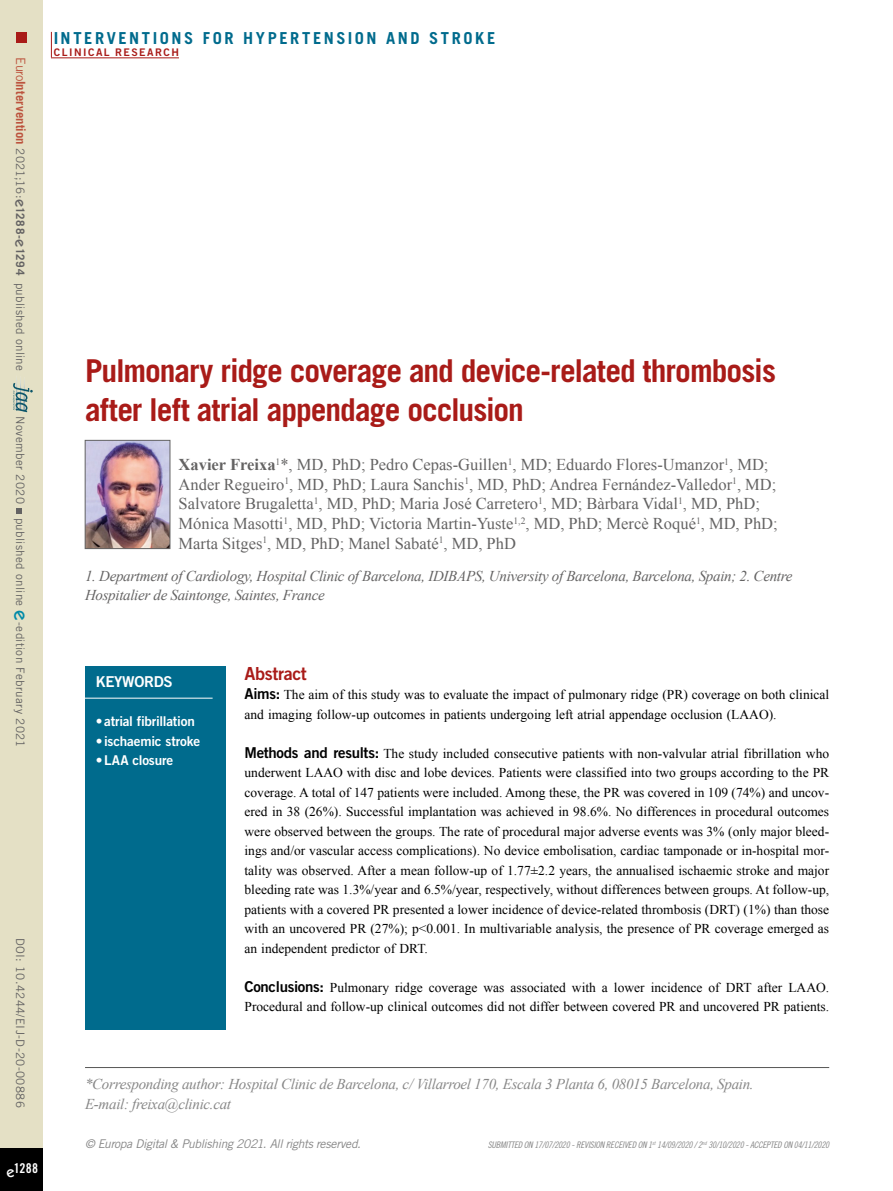
<style>
.page{position:relative;width:893px;height:1191px;background:#fff}
.page>*{position:absolute;margin:0;border:0;box-sizing:border-box;transform-origin:0 0}
.t1{font:700 31.5px/39px "Trade Gothic LT Std";letter-spacing:-.035em;color:#a91b18}
.t2{font:18px "Trade Gothic LT Std Bd 2";letter-spacing:-.02em;color:#a91b18}
.t3{font:16.5px/19.5px "Times New Roman";color:#646363}
.t4{font:700 16.5px "Trade Gothic LT Std";letter-spacing:.155em;color:#006b8d}
.t5{font:italic 15px/19.5px "Times New Roman";letter-spacing:-.02em;color:#646363}
.t6{font:italic 15px/19.5px "Times New Roman";letter-spacing:-.02em;color:#878787}
.t7{font:15px "Trade Gothic LT Std Bd 2";letter-spacing:-.02em;color:#fff}
.t8{font:13.5px/19.5px "Times New Roman";color:#000}
.t9{font:13.5px "Trade Gothic LT Std Bd 2";letter-spacing:-.015em;color:#fff}
.t10{font:13.5px "Trade Gothic LT Std Bd Cn 20";color:#fff}
.t11{font:italic 12px "Trade Gothic LT Std";letter-spacing:-.03em;color:#878787}
.t12{font:11.7px "Trade Gothic LT Std";letter-spacing:.03em;color:#646363}
.t13{font:10.5px "Trade Gothic LT Std Bd 2";letter-spacing:.14em;color:#a91b18}
.t14{font:9px "Trade Gothic LT Std Cn 18 Obl";letter-spacing:-.02em;color:#878787}
.s1{font-size:12.75px;color:#bc533d}
.s2{font-weight:700;font-size:12.75px;color:#bc533d}
.s3{font-family:"ITC Kabel Std";font-weight:500;font-size:15px}
.s4{font-weight:700}
.s5{font-family:"ITC Kabel Std";font-weight:500;font-size:19.5px;color:#008aa8}
.s6{font-family:"Trade Gothic LT Std Bd 2";font-size:15px}
</style>
<div class="page">
<div style="left:0;top:0;width:43px;height:1191px;background:#e4e0c5"></div>
<div style="left:0;top:1148px;width:43px;height:43px;background:#000"></div>
<div style="left:16px;top:32px;width:10px;height:10px;background:#a91b18"></div>
<svg style="left:13px;top:383px;width:20px;height:29px"></svg>
<svg style="left:16px;top:508px;width:6px;height:5px"></svg>
<svg style="left:51px;top:32px;width:1px;height:25px"></svg>
<hr style="left:51px;top:57px;width:128px;height:1px;background:#a91b18">
<hr style="left:85px;top:1067px;width:744px;height:1px;background:#575756">
<div style="left:85px;top:665px;width:140px;height:364px;background:#006b8d"></div>
<hr style="left:83px;top:698px;width:130px;height:1px;background:#fff">
<img style="left:87px;top:442px;width:81px;height:105px">
<div style="left:85px;top:440px;width:85px;height:109px;border:1px solid #646363"></div>
<p class="t12" style="left:27px;top:57px;width:315px;rotate:90deg"><span class="s1">Euro</span><span class="s2">Intervention</span> 2021;16:<span class="s3">e</span><span class="s4">1288-</span><span class="s3">e</span><span class="s4">1294</span> published online</p>
<p class="t12" style="left:27px;top:416px;width:332px;rotate:90deg">November 2020 published online <span class="s5">e</span>-edition February 2021</p>
<p class="t12" style="left:27px;top:937px;width:172px;rotate:90deg">DOI: 10.4244/EIJ-D-20-00886</p>
<p class="t10" style="left:6px;top:1160px;width:33px"><span class="s3">e</span>1288</p>
<p class="t4" style="left:54px;top:28px;width:443px">INTERVENTIONS FOR HYPERTENSION AND STROKE</p>
<p class="t13" style="left:54px;top:45px;width:127px">CLINICAL RESEARCH</p>
<h1 class="t1" style="left:85px;top:351px;width:692px">Pulmonary ridge coverage and device-related thrombosis after left atrial appendage occlusion</h1>
<p class="t3" style="left:179px;top:455px;width:601px"><span class="s4">Xavier Freixa</span><sup>1</sup>*, MD, PhD; Pedro Cepas-Guillen<sup>1</sup>, MD; Eduardo Flores-Umanzor<sup>1</sup>, MD; Ander Regueiro<sup>1</sup>, MD, PhD; Laura Sanchis<sup>1</sup>, MD, PhD; Andrea Fernández-Valledor<sup>1</sup>, MD; Salvatore Brugaletta<sup>1</sup>, MD, PhD; Maria José Carretero<sup>1</sup>, MD; Bàrbara Vidal<sup>1</sup>, MD, PhD; Mónica Masotti<sup>1</sup>, MD, PhD; Victoria Martin-Yuste<sup>1,2</sup>, MD, PhD; Mercè Roqué<sup>1</sup>, MD, PhD; Marta Sitges<sup>1</sup>, MD, PhD; Manel Sabaté<sup>1</sup>, MD, PhD</p>
<p class="t5" style="left:85px;top:565px;width:709px">1. Department of Cardiology, Hospital Clinic of Barcelona, IDIBAPS, University of Barcelona, Barcelona, Spain; 2. Centre<br>Hospitalier de Saintonge, Saintes, France</p>
<p class="t7" style="left:96px;top:672px;width:79px">KEYWORDS</p>
<p class="t9" style="left:96px;top:713px;width:101px">• atrial fibrillation</p>
<p class="t9" style="left:96px;top:732px;width:106px">• ischaemic stroke</p>
<p class="t9" style="left:96px;top:752px;width:79px">•LAA closure</p>
<h2 class="t2" style="left:244px;top:662px;width:64px">Abstract</h2>
<p class="t8" style="left:244px;top:684px;width:586px"><span class="s6">Aims:</span> The aim of this study was to evaluate the impact of pulmonary ridge (PR) coverage on both clinical and imaging follow-up outcomes in patients undergoing left atrial appendage occlusion (LAAO).</p>
<p class="t8" style="left:244px;top:743px;width:586px;text-align:justify"><span class="s6">Methods and results:</span> The study included consecutive patients with non-valvular atrial fibrillation who underwent LAAO with disc and lobe devices. Patients were classified into two groups according to the PR coverage. A total of 147 patients were included. Among these, the PR was covered in 109 (74%) and uncov&shy;ered in 38 (26%). Successful implantation was achieved in 98.6%. No differences in procedural outcomes were observed between the groups. The rate of procedural major adverse events was 3% (only major bleed&shy;ings and/or vascular access complications). No device embolisation, cardiac tamponade or in-hospital mor&shy;tality was observed. After a mean follow-up of 1.77±2.2 years, the annualised ischaemic stroke and major bleeding rate was 1.3%/year and 6.5%/year, respectively, without differences between groups. At follow-up, patients with a covered PR presented a lower incidence of device-related thrombosis (DRT) (1%) than those with an uncovered PR (27%); p&lt;0.001. In multivariable analysis, the presence of PR coverage emerged as an independent predictor of DRT.</p>
<p class="t8" style="left:244px;top:977px;width:586px"><span class="s6">Conclusions:</span> Pulmonary ridge coverage was associated with a lower incidence of DRT after LAAO.<br>Procedural and follow-up clinical outcomes did not differ between covered PR and uncovered PR patients.</p>
<p class="t6" style="left:85px;top:1074px;width:670px">*Corresponding author: Hospital Clinic de Barcelona, c/ Villarroel 170, Escala 3 Planta 6, 08015 Barcelona, Spain.<br>E-mail: freixa@clinic.cat</p>
<p class="t11" style="left:85px;top:1137px;width:277px">© Europa Digital &amp; Publishing 2021. All rights reserved.</p>
<p class="t14" style="left:488px;top:1139px;width:343px">SUBMITTED ON 17/07/2020 - REVISION RECEIVED ON 1<sup>st</sup> 14/09/2020 / 2<sup>nd</sup> 30/10/2020 - ACCEPTED ON 04/11/2020</p>
</div>
